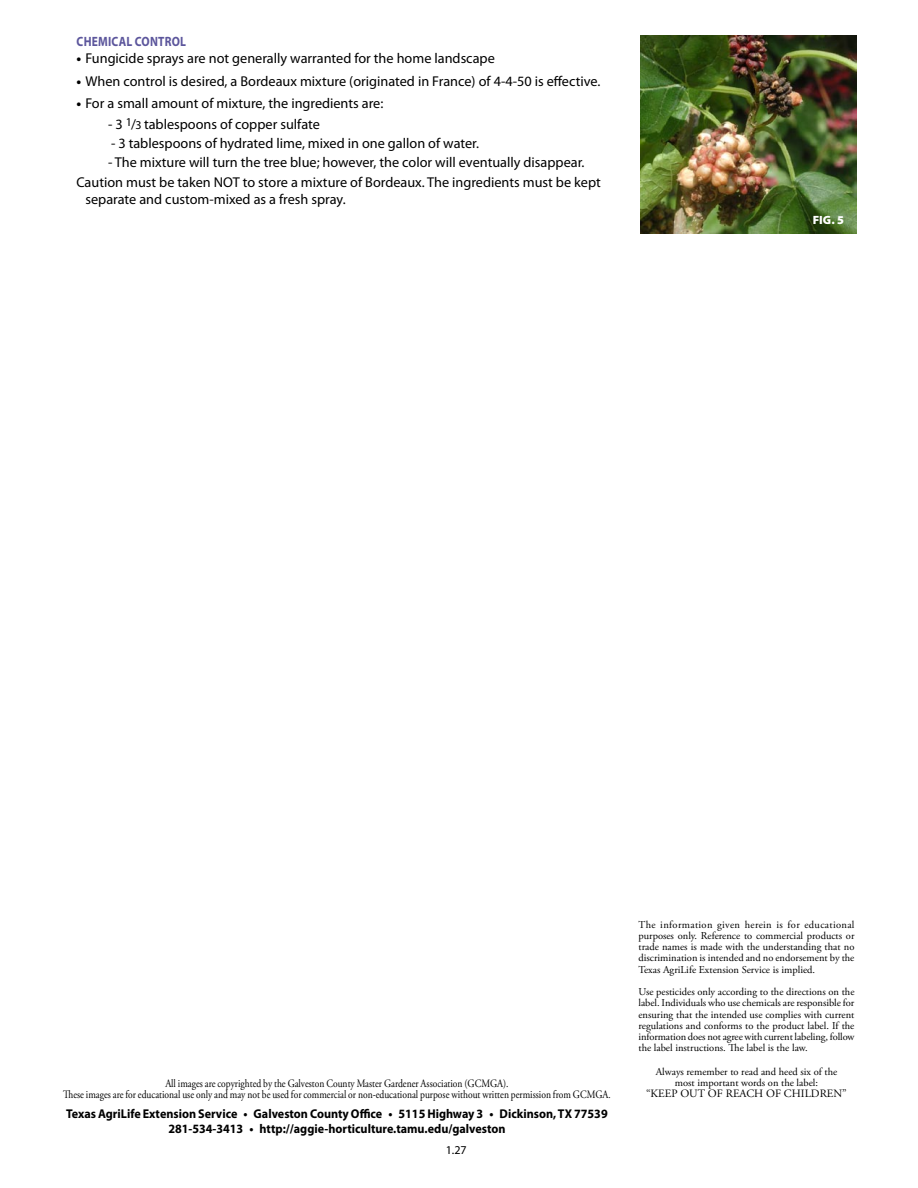
<style>
.page{position:relative;width:918px;height:1188px;background:#fff}
.page>*{position:absolute;margin:0;border:0;box-sizing:border-box;transform-origin:0 0}
.B-Bullets{font:14.25px/17.2px "Myriad Pro";color:#000}
.B-Bullets_indent{font:14.25px "Myriad Pro";color:#000}
.B-Subhead-M{font:700 13.5px "Myriad Pro";letter-spacing:.02em;color:#5c569c;scale:.85 1}
.Signature{font:700 12.75px "Myriad Pro";color:#000;scale:.95 1}
.Figure_numbers{font:900 12px "Myriad Pro";color:#fff}
.Page_number_for_booklets{font:12px "Myriad Pro";color:#000}
.Signature_disclaimer{font:11.25px/11.2px "Adobe Garamond Pro";color:#000;text-align:center;scale:.85 1}
.B-Bullets-2{font:11.25px "Adobe Garamond Pro";color:#000}
.B-Bullets-3{font:10.5px/11.2px "Adobe Garamond Pro";color:#000;text-align:justify}
.s1{font-weight:700}
.s2{font-size:12px}
.s3{font-size:10.5px}
</style>
<div class="page">
<img style="left:641px;top:36px;width:215px;height:198px">
<p class="B-Subhead-M" style="left:77px;top:34px;width:130px">CHEMICAL CONTROL</p>
<p class="B-Bullets" style="left:76px;top:50px;width:420px"><span class="s1">•</span> Fungicide sprays are not generally warranted for the home landscape</p>
<p class="B-Bullets" style="left:76px;top:73px;width:525px"><span class="s1">•</span> When control is desired, a Bordeaux mixture (originated in France) of 4-4-50 is effective.</p>
<p class="B-Bullets" style="left:76px;top:95px;width:308px"><span class="s1">•</span> For a small amount of mixture, the ingredients are:</p>
<p class="B-Bullets_indent" style="left:108px;top:117px;width:213px">- 3 <sup>1</sup>/<span class="s2">3</span> tablespoons of copper sulfate</p>
<p class="B-Bullets_indent" style="left:111px;top:136px;width:370px">- 3 tablespoons of hydrated lime, mixed in one gallon of water.</p>
<p class="B-Bullets_indent" style="left:108px;top:154px;width:478px">- The mixture will turn the tree blue; however, the color will eventually disappear.</p>
<p class="B-Bullets" style="left:86px;top:174px;width:517px;text-indent:-9px">Caution must be taken NOT to store a mixture of Bordeaux. The ingredients must be kept separate and custom-mixed as a fresh spray.</p>
<p class="Figure_numbers" style="left:813px;top:213px;width:33px">FIG. 5</p>
<p class="Signature_disclaimer" style="left:63px;top:1078px;width:646px">All images are copyrighted by the Galveston County Master Gardener Association (GCMGA).<br>These images are for educational use only and may not be used for commercial or non-educational purpose without written permission from GCMGA<span class="s3">.</span></p>
<p class="Signature" style="left:66px;top:1106px;width:572px">Texas AgriLife Extension Service • Galveston County Office • 5115 Highway 3 • Dickinson, TX 77539</p>
<p class="Signature" style="left:168px;top:1121px;width:357px">281-534-3413 • http://aggie-horticulture.tamu.edu/galveston</p>
<p class="Page_number_for_booklets" style="left:446px;top:1143px;width:22px">1.27</p>
<p class="B-Bullets-3" style="left:638px;top:919px;width:218px">The information given herein is for educational purposes only. Reference to commercial products or trade names is made with the understanding that no discrimination is intended and no endorsement by the Texas AgriLife Extension Service is implied.</p>
<p class="B-Bullets-3" style="left:638px;top:987px;width:218px">Use pesticides only according to the directions on the label. Individuals who use chemicals are responsible for ensuring that the intended use complies with current regulations and conforms to the product label. If the information does not agree with current labeling, follow the label instructions. The label is the law.</p>
<p class="B-Bullets-3" style="left:656px;top:1066px;width:183px;text-align:center">Always remember to read and heed six of the most important words on the label:</p>
<p class="B-Bullets-2" style="left:646px;top:1087px;width:202px">“KEEP OUT OF REACH OF CHILDREN”</p>
</div>
